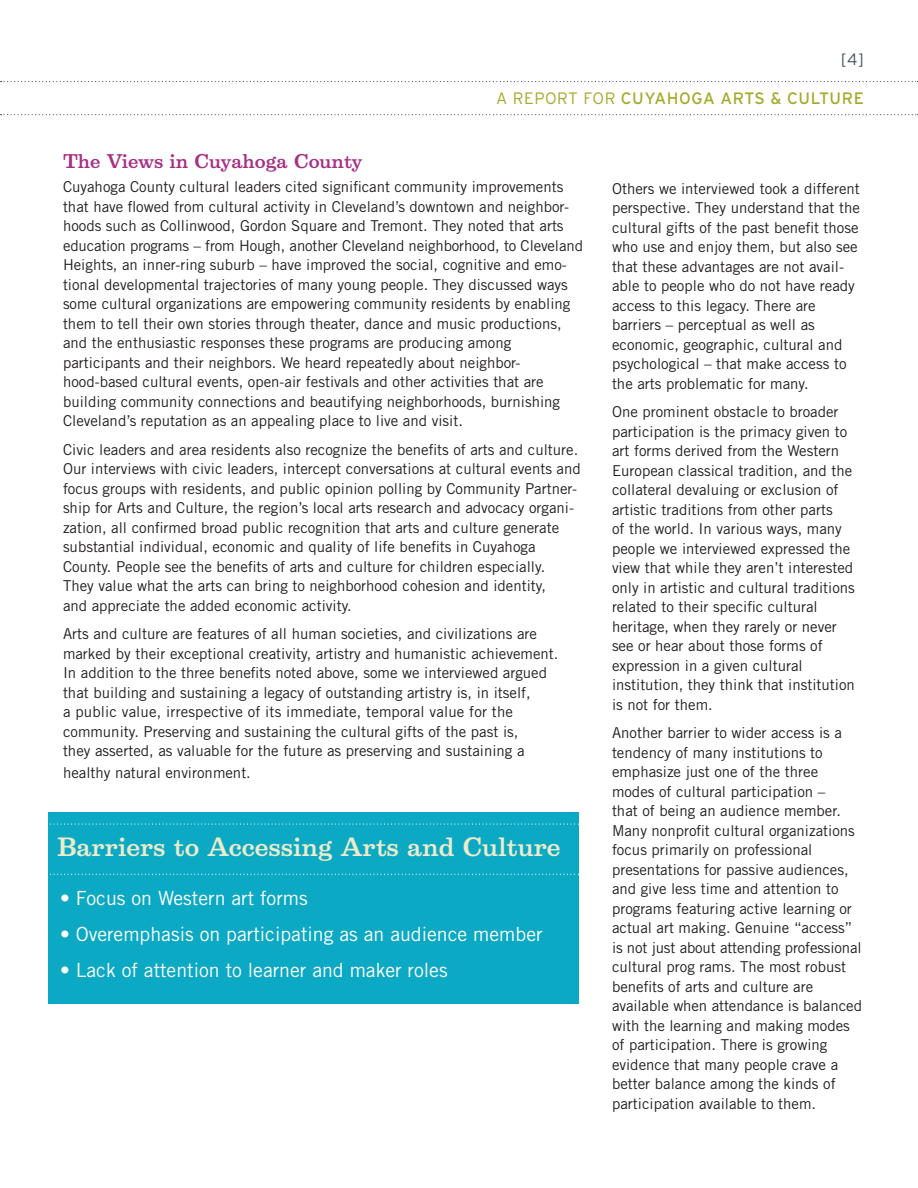
<style>
.page{position:relative;width:918px;height:1188px;background:#fff}
.page>*{position:absolute;margin:0;border:0;box-sizing:border-box;transform-origin:0 0}
.t1{font:500 24px "Belizio";color:#ececcc}
.t2{font:19.5px "Trade Gothic";color:#fff}
.header1{font:500 18px "Belizio";color:#a73084}
.t3{font:16.5px "Interstate";letter-spacing:.035em;color:#a6a929}
.t4{font:300 16.5px "Interstate";color:#4b5858}
.t5{font:15px/19.5px "Trade Gothic";color:#231f20}
.s1{font-weight:300}
</style>
<div class="page">
<div style="left:48px;top:812px;width:531px;height:192px;background:#0ca9c4"></div>
<svg style="left:1px;top:81px;width:917px;height:1px"></svg>
<svg style="left:1px;top:114px;width:917px;height:1px"></svg>
<svg style="left:50px;top:824px;width:529px;height:1px"></svg>
<svg style="left:50px;top:874px;width:529px;height:1px"></svg>
<p class="t4" style="left:841px;top:50px;width:25px">[4]</p>
<p class="t3" style="left:496px;top:88px;width:369px"><span class="s1">A REPORT FOR</span> CUYAHOGA ARTS &amp; CULTURE</p>
<p class="header1" style="left:63px;top:150px;width:301px">The Views in Cuyahoga County</p>
<p class="t5" style="left:63px;top:177px;width:522px">Cuyahoga County cultural leaders cited significant community improvements that have flowed from cultural activity in Cleveland’s downtown and neighbor&shy;hoods such as Collinwood, Gordon Square and Tremont. They noted that arts education programs – from Hough, another Cleveland neighborhood, to Cleveland Heights, an inner-ring suburb – have improved the social, cognitive and emo&shy;tional developmental trajectories of many young people. They discussed ways some cultural organizations are empowering community residents by enabling them to tell their own stories through theater, dance and music productions, and the enthusiastic responses these programs are producing among participants and their neighbors. We heard repeatedly about neighbor&shy;hood-based cultural events, open-air festivals and other activities that are building community connections and beautifying neighborhoods, burnishing Cleveland’s reputation as an appealing place to live and visit.</p>
<p class="t5" style="left:63px;top:440px;width:519px">Civic leaders and area residents also recognize the benefits of arts and culture.<br>Our interviews with civic leaders, intercept conversations at cultural events and focus groups with residents, and public opinion polling by Community Partner&shy;ship for Arts and Culture, the region’s local arts research and advocacy organi&shy;zation, all confirmed broad public recognition that arts and culture generate substantial individual, economic and quality of life benefits in Cuyahoga County. People see the benefits of arts and culture for children especially.<br>They value what the arts can bring to neighborhood cohesion and identity,<br>and appreciate the added economic activity.</p>
<p class="t5" style="left:63px;top:624px;width:497px">Arts and culture are features of all human societies, and civilizations are marked by their exceptional creativity, artistry and humanistic achievement.<br>In addition to the three benefits noted above, some we interviewed argued that building and sustaining a legacy of outstanding artistry is, in itself,<br>a public value, irrespective of its immediate, temporal value for the community. Preserving and sustaining the cultural gifts of the past is,<br>they asserted, as valuable for the future as preserving and sustaining a</p>
<p class="t5" style="left:63px;top:763px;width:189px">healthy natural environment.</p>
<p class="t1" style="left:57px;top:831px;width:505px">Barriers to Accessing Arts and Culture</p>
<p class="t2" style="left:60px;top:886px;width:249px">• Focus on Western art forms</p>
<p class="t2" style="left:60px;top:922px;width:484px">• Overemphasis on participating as an audience member</p>
<p class="t2" style="left:60px;top:958px;width:389px">• Lack of attention to learner and maker roles</p>
<p class="t5" style="left:612px;top:178px;width:249px">Others we interviewed took a different perspective. They understand that the cultural gifts of the past benefit those who use and enjoy them, but also see that these advantages are not avail&shy;able to people who do not have ready access to this legacy. There are barriers – perceptual as well as economic, geographic, cultural and psychological – that make access to the arts problematic for many.</p>
<p class="t5" style="left:612px;top:402px;width:244px">One prominent obstacle to broader participation is the primacy given to art forms derived from the Western European classical tradition, and the collateral devaluing or exclusion of artistic traditions from other parts<br>of the world. In various ways, many people we interviewed expressed the view that while they aren’t interested only in artistic and cultural traditions related to their specific cultural heritage, when they rarely or never see or hear about those forms of expression in a given cultural institution, they think that institution is not for them.</p>
<p class="t5" style="left:612px;top:723px;width:252px">Another barrier to wider access is a tendency of many institutions to emphasize just one of the three modes of cultural participation –<br>that of being an audience member.<br>Many nonprofit cultural organizations focus primarily on professional presentations for passive audiences, and give less time and attention to programs featuring active learning or actual art making. Genuine “access” is not just about attending professional cultural prog rams. The most robust benefits of arts and culture are available when attendance is balanced with the learning and making modes of participation. There is growing evidence that many people crave a better balance among the kinds of participation available to them.</p>
</div>
